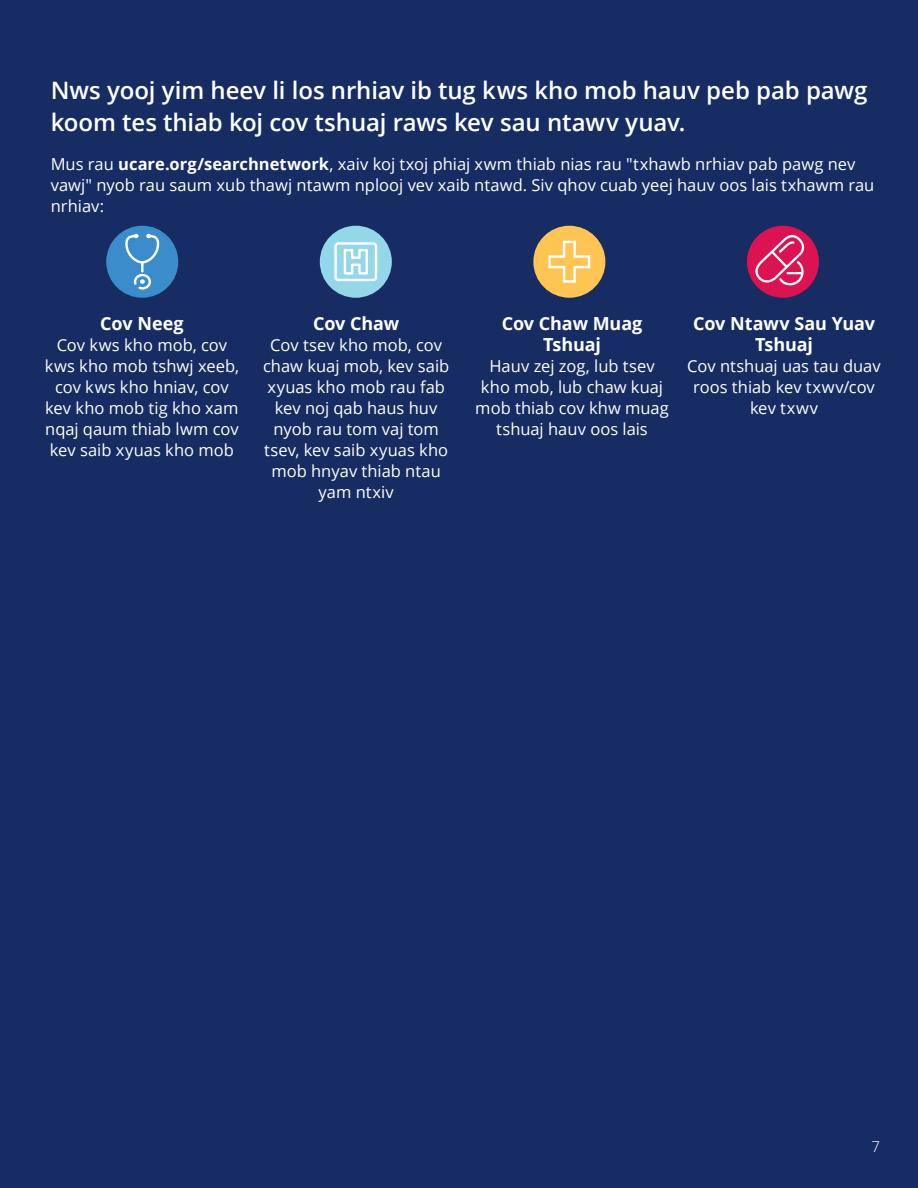
<style>
.page{position:relative;width:918px;height:1188px;background:#162c62}
.page>*{position:absolute;margin:0;border:0;box-sizing:border-box;transform-origin:0 0}
.use_this_A_head{font:600 24px/31.5px "Open Sans";letter-spacing:-.005em;color:#fff}
.body_12_16_bullets{font:700 18px/21px "Open Sans";letter-spacing:-.005em;color:#fff;text-align:center}
.body_12_16_bullets-2{font:16.5px/21px "Open Sans";color:#fff;text-align:center}
.t1{font:300 15px "Open Sans";color:#fff}
.s1{font-weight:700}
</style>
<div class="page">
<div style="left:320px;top:226px;width:72px;height:72px;background:#94d7e9;border-radius:50%"></div>
<div style="left:334px;top:242px;width:43px;height:39px;border:2px solid #fff;border-radius:3px"></div>
<svg style="left:343px;top:249px;width:25px;height:26px"></svg>
<div style="left:533px;top:226px;width:72px;height:72px;background:#fec552;border-radius:50%"></div>
<svg style="left:548px;top:240px;width:43px;height:43px"></svg>
<div style="left:747px;top:226px;width:72px;height:72px;background:#dd1250;border-radius:50%"></div>
<svg style="left:755px;top:235px;width:49px;height:50px"></svg>
<div style="left:106px;top:226px;width:72px;height:72px;background:#3b8ccb;border-radius:50%"></div>
<svg style="left:125px;top:233px;width:35px;height:57px"></svg>
<p class="use_this_A_head" style="left:51px;top:74px;width:818px">Nws yooj yim heev li los nrhiav ib tug kws kho mob hauv peb pab pawg koom tes thiab koj cov tshuaj raws kev sau ntawv yuav.</p>
<p class="body_12_16_bullets-2" style="left:51px;top:153px;width:825px;text-align:left">Mus rau <span class="s1">ucare.org/searchnetwork</span>, xaiv koj txoj phiaj xwm thiab nias rau "txhawb nrhiav pab pawg nev vawj" nyob rau saum xub thawj ntawm nplooj vev xaib ntawd. Siv qhov cuab yeej hauv oos lais txhawm rau nrhiav:</p>
<p class="body_12_16_bullets" style="left:100px;top:313px;width:85px">Cov Neeg</p>
<p class="body_12_16_bullets-2" style="left:45px;top:334px;width:196px">Cov kws kho mob, cov kws kho mob tshwj xeeb, cov kws kho hniav, cov kev kho mob tig kho xam nqaj qaum thiab lwm cov kev saib xyuas kho mob</p>
<p class="body_12_16_bullets" style="left:313px;top:313px;width:88px">Cov Chaw</p>
<p class="body_12_16_bullets-2" style="left:263px;top:334px;width:188px">Cov tsev kho mob, cov chaw kuaj mob, kev saib xyuas kho mob rau fab kev noj qab haus huv nyob rau tom vaj tom tsev, kev saib xyuas kho mob hnyav thiab ntau yam ntxiv</p>
<p class="body_12_16_bullets" style="left:502px;top:313px;width:142px">Cov Chaw Muag<br>Tshuaj</p>
<p class="body_12_16_bullets-2" style="left:475px;top:355px;width:195px">Hauv zej zog, lub tsev kho mob, lub chaw kuaj mob thiab cov khw muag tshuaj hauv oos lais</p>
<p class="body_12_16_bullets" style="left:693px;top:313px;width:183px">Cov Ntawv Sau Yuav<br>Tshuaj</p>
<p class="body_12_16_bullets-2" style="left:687px;top:355px;width:195px">Cov ntshuaj uas tau duav roos thiab kev txwv/cov kev txwv</p>
<p class="t1" style="left:872px;top:1136px;width:10px">7</p>
</div>
